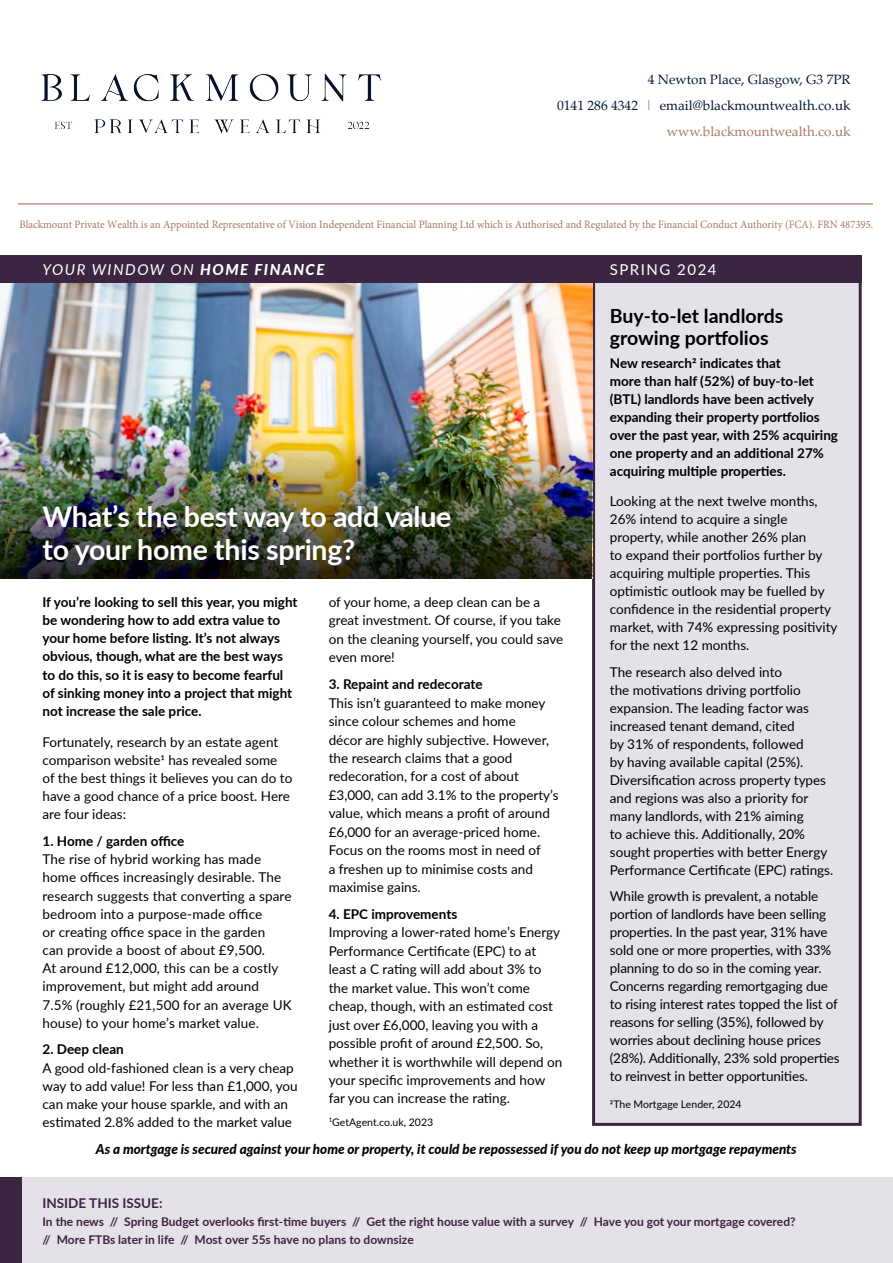
<style>
.page{position:relative;width:893px;height:1263px;background:#fff}
.page>*{position:absolute;margin:0;border:0;box-sizing:border-box;transform-origin:0 0}
.t1{font:700 28.5px/33px "Lato";letter-spacing:-.01em;color:#fff}
.t2{font:700 19.5px/22.5px "Lato";color:#000}
.t3{font:italic 15px "Lato";letter-spacing:.1em;color:#fff}
.t4{font:15px "Lato";letter-spacing:.1em;color:#fff}
.t5{font:13.5px/18px "Lato";color:#000}
.t6{font:700 13.5px/18.1px "Lato";color:#000}
.t7{font:italic 800 13.5px "Lato";color:#000}
.t8{font:13.5px/26.4px "Palatino";color:#061934;text-align:right}
.t9{font:700 13.5px "Lato";color:#3b2541}
.t10{font:700 12px/18px "Lato";color:#3b2541}
.t11{font:11.25px "Minion Pro";color:#a87960;scale:.95 1}
.t12{font:10.5px "Lato";color:#000}
.s1{color:#a87960}
.s2{font-weight:800}
</style>
<div class="page">
<div style="left:591px;top:283px;width:271px;height:843px;background:#e5e1e8"></div>
<img style="left:0;top:283px;width:592px;height:95px">
<img style="left:0;top:378px;width:592px;height:200px">
<div style="left:21px;top:1178px;width:872px;height:85px;background:#e5e1e8"></div>
<div style="left:0;top:1178px;width:21px;height:85px;background:#3b2541"></div>
<div style="left:0;top:255px;width:862px;height:28px;background:#3b2541"></div>
<img style="left:41px;top:74px;width:340px;height:60px">
<p class="t8" style="left:557px;top:66px;width:295px">4 Newton Place, Glasgow, G3 7PR<br>0141 286 4342 <span class="s1">|</span> email@blackmountwealth.co.uk <span class="s1">www.blackmountwealth.co.uk</span></p>
<p class="t11" style="left:20px;top:217px;width:900px">Blackmount Private Wealth is an Appointed Representative of Vision Independent Financial Planning Ltd which is Authorised and Regulated by the Financial Conduct Authority (FCA). FRN 487395.</p>
<p class="t3" style="left:43px;top:258px;width:283px">YOUR WINDOW ON <span class="s2">HOME FINANCE</span></p>
<p class="t4" style="left:610px;top:259px;width:108px">SPRING 2024</p>
<h2 class="t2" style="left:610px;top:304px;width:175px">Buy-to-let landlords growing portfolios</h2>
<p class="t6" style="left:610px;top:353px;width:230px">New research2 indicates that<br>more than half (52%) of buy-to-let (BTL) landlords have been actively expanding their property portfolios over the past year, with 25% acquiring one property and an additional 27% acquiring multiple properties.</p>
<p class="t5" style="left:610px;top:492px;width:229px">Looking at the next twelve months, 26% intend to acquire a single property, while another 26% plan<br>to expand their portfolios further by acquiring multiple properties. This optimistic outlook may be fuelled by confidence in the residential property market, with 74% expressing positivity for the next 12 months.</p>
<p class="t5" style="left:610px;top:662px;width:225px">The research also delved into<br>the motivations driving portfolio expansion. The leading factor was increased tenant demand, cited<br>by 31% of respondents, followed<br>by having available capital (25%).<br>Diversification across property types and regions was also a priority for many landlords, with 21% aiming<br>to achieve this. Additionally, 20% sought properties with better Energy Performance Certificate (EPC) ratings.</p>
<p class="t5" style="left:610px;top:887px;width:231px">While growth is prevalent, a notable portion of landlords have been selling properties. In the past year, 31% have sold one or more properties, with 33% planning to do so in the coming year.<br>Concerns regarding remortgaging due to rising interest rates topped the list of reasons for selling (35%), followed by worries about declining house prices (28%). Additionally, 23% sold properties to reinvest in better opportunities.</p>
<p class="t12" style="left:610px;top:1097px;width:133px">2The Mortgage Lender, 2024</p>
<h1 class="t1" style="left:43px;top:498px;width:410px">What’s the best way to add value to your home this spring?</h1>
<p class="t6" style="left:43px;top:592px;width:257px">If you’re looking to sell this year, you might be wondering how to add extra value to your home before listing. It’s not always obvious, though, what are the best ways to do this, so it is easy to become fearful of sinking money into a project that might not increase the sale price.</p>
<p class="t5" style="left:43px;top:732px;width:251px">Fortunately, research by an estate agent comparison website1 has revealed some of the best things it believes you can do to have a good chance of a price boost. Here are four ideas:</p>
<p class="t6" style="left:43px;top:831px;width:143px">1. Home / garden office</p>
<p class="t5" style="left:43px;top:850px;width:251px">The rise of hybrid working has made home offices increasingly desirable. The research suggests that converting a spare bedroom into a purpose-made office<br>or creating office space in the garden<br>can provide a boost of about £9,500.<br>At around £12,000, this can be a costly improvement, but might add around 7.5% (roughly £21,500 for an average UK house) to your home’s market value.</p>
<p class="t6" style="left:43px;top:1040px;width:83px">2. Deep clean</p>
<p class="t5" style="left:43px;top:1058px;width:257px">A good old-fashioned clean is a very cheap way to add value! For less than £1,000, you can make your house sparkle, and with an estimated 2.8% added to the market value</p>
<p class="t7" style="left:96px;top:1139px;width:702px">As a mortgage is secured against your home or property, it could be repossessed if you do not keep up mortgage repayments</p>
<p class="t5" style="left:329px;top:592px;width:236px;line-height:18.5px">of your home, a deep clean can be a great investment. Of course, if you take on the cleaning yourself, you could save even more!</p>
<p class="t6" style="left:329px;top:675px;width:155px">3. Repaint and redecorate</p>
<p class="t5" style="left:329px;top:693px;width:231px;line-height:18.5px">This isn’t guaranteed to make money since colour schemes and home<br>décor are highly subjective. However, the research claims that a good redecoration, for a cost of about £3,000, can add 3.1% to the property’s value, which means a profit of around £6,000 for an average-priced home.<br>Focus on the rooms most in need of<br>a freshen up to minimise costs and maximise gains.</p>
<p class="t6" style="left:329px;top:904px;width:130px">4. EPC improvements</p>
<p class="t5" style="left:329px;top:923px;width:235px;line-height:18.5px">Improving a lower-rated home’s Energy Performance Certificate (EPC) to at least a C rating will add about 3% to the market value. This won’t come cheap, though, with an estimated cost just over £6,000, leaving you with a possible profit of around £2,500. So, whether it is worthwhile will depend on your specific improvements and how far you can increase the rating.</p>
<p class="t12" style="left:329px;top:1114px;width:106px"><sup>1</sup>GetAgent.co.uk, 2023</p>
<p class="t9" style="left:43px;top:1193px;width:121px">INSIDE THIS ISSUE:</p>
<p class="t10" style="left:43px;top:1212px;width:755px">In the news // Spring Budget overlooks first-time buyers // Get the right house value with a survey // Have you got your mortgage covered? // More FTBs later in life // Most over 55s have no plans to downsize</p>
</div>
